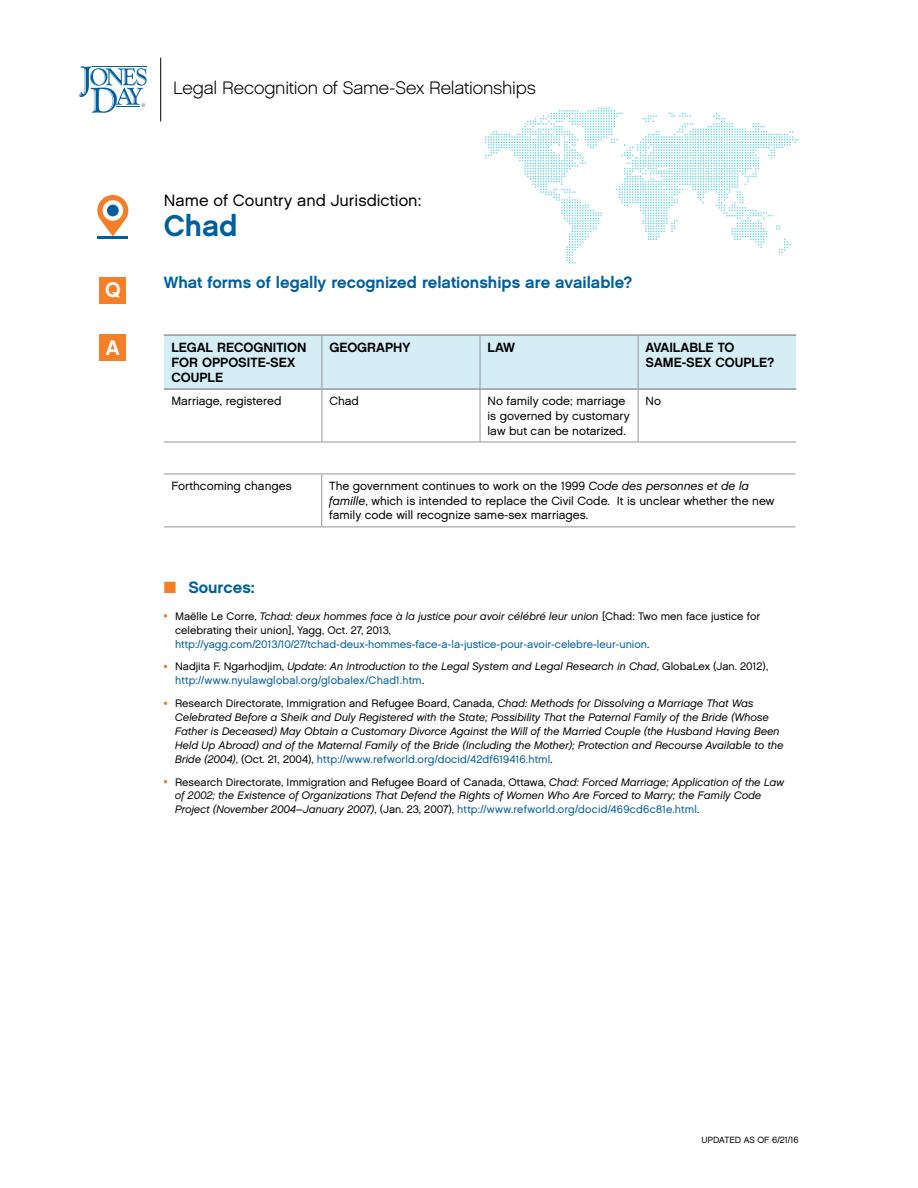
<style>
.page{position:relative;width:918px;height:1188px;background:#fff}
.page>*{position:absolute;margin:0;border:0;box-sizing:border-box;transform-origin:0 0}
.CNTRY{font:29.7px "Chalet New York Nineteen Sixty";color:#005f9e}
.t1{font:21px "Chalet New York Nineteen Sixty";color:#fff}
.t2{font:18px "Chalet English Channel";letter-spacing:-.01em;color:#000}
.Q{font:16.35px "Chalet New York Nineteen Sixty";color:#005f9e}
.CNTRY-2{font:16.35px "Chalet London Nineteen Sixty";color:#000}
.SRC_Header_Bold_U_LC{font:16.35px "Chalet New York Nineteen Sixty";color:#005f9e}
.TBL_HEAD_B{font:13.35px/14.9px "Chalet New York Nineteen Sixty";color:#000}
.TBL_BC{font:11.85px/14.9px "Chalet London Nineteen Sixty";color:#000}
.t3{font:10.8px/13.8px "Chalet Oblique London";color:#000}
.t4{font:10.8px/13.8px "Chalet London Nineteen Sixty";color:#005f9e}
.t5{font:9px "Chalet London Nineteen Sixty";color:#000}
.s1{font-family:"Chalet Oblique London"}
.s2{color:#f57e29}
.s3{color:#000}
.s4{font-family:"Chalet Oblique London";color:#000}
.s5{font-family:"Chalet London Nineteen Sixty";color:#f57e29}
.s6{font-family:"Chalet London Nineteen Sixty"}
.s7{font-family:"Chalet London Nineteen Sixty";color:#005f9e}
</style>
<div class="page">
<div style="left:164px;top:336px;width:632px;height:52px;background:#d5eef5"></div>
<hr style="left:322px;top:336px;width:1px;height:52px;background:#939598">
<hr style="left:164px;top:334px;width:158px;height:2px;background:#939598">
<hr style="left:164px;top:388px;width:158px;height:2px;background:#939598">
<hr style="left:480px;top:336px;width:1px;height:52px;background:#939598">
<hr style="left:322px;top:334px;width:158px;height:2px;background:#939598">
<hr style="left:322px;top:388px;width:158px;height:2px;background:#939598">
<hr style="left:638px;top:336px;width:1px;height:52px;background:#939598">
<hr style="left:480px;top:334px;width:158px;height:2px;background:#939598">
<hr style="left:480px;top:388px;width:158px;height:2px;background:#939598">
<hr style="left:638px;top:334px;width:158px;height:2px;background:#939598">
<hr style="left:638px;top:388px;width:158px;height:2px;background:#939598">
<hr style="left:322px;top:390px;width:1px;height:52px;background:#939598">
<hr style="left:164px;top:442px;width:158px;height:1px;background:#939598">
<hr style="left:480px;top:390px;width:1px;height:52px;background:#939598">
<hr style="left:322px;top:442px;width:158px;height:1px;background:#939598">
<hr style="left:638px;top:390px;width:1px;height:52px;background:#939598">
<hr style="left:480px;top:442px;width:158px;height:1px;background:#939598">
<hr style="left:638px;top:442px;width:158px;height:1px;background:#939598">
<hr style="left:321px;top:474px;width:1px;height:53px;background:#939598">
<hr style="left:164px;top:474px;width:158px;height:1px;background:#939598">
<hr style="left:164px;top:527px;width:158px;height:1px;background:#939598">
<hr style="left:322px;top:474px;width:473px;height:1px;background:#939598">
<hr style="left:322px;top:527px;width:473px;height:1px;background:#939598">
<svg style="left:164px;top:614px;width:3px;height:4px"></svg>
<svg style="left:97px;top:195px;width:31px;height:41px"></svg>
<div style="left:103px;top:200px;width:20px;height:21px;background:#fff;border-radius:50%"></div>
<div style="left:107px;top:205px;width:12px;height:11px;background:#005f9e;border-radius:50%"></div>
<hr style="left:97px;top:236px;width:31px;height:3px;background:#005f9e">
<div style="left:100px;top:277px;width:26px;height:26px;background:#f57e29"></div>
<div style="left:100px;top:335px;width:26px;height:26px;background:#f57e29"></div>
<svg style="left:485px;top:107px;width:314px;height:157px"></svg>
<hr style="left:160px;top:58px;width:1px;height:63px;background:#000">
<svg style="left:79px;top:66px;width:68px;height:47px"></svg>
<p class="t1" style="left:105px;top:277px;width:17px">Q</p>
<p class="t1" style="left:106px;top:335px;width:16px">A</p>
<p class="t2" style="left:173px;top:77px;width:364px">Legal Recognition of Same-Sex Relationships</p>
<p class="CNTRY-2" style="left:164px;top:191px;width:259px">Name of Country and Jurisdiction:</p>
<p class="CNTRY" style="left:164px;top:208px;width:75px">Chad</p>
<p class="Q" style="left:164px;top:273px;width:470px">What forms of legally recognized relationships are available?</p>
<p class="TBL_HEAD_B" style="left:171px;top:340px;width:137px">LEGAL RECOGNITION<br>FOR OPPOSITE-SEX<br>COUPLE</p>
<p class="TBL_HEAD_B" style="left:329px;top:340px;width:82px">GEOGRAPHY</p>
<p class="TBL_HEAD_B" style="left:488px;top:340px;width:29px">LAW</p>
<p class="TBL_HEAD_B" style="left:646px;top:340px;width:130px">AVAILABLE TO<br>SAME-SEX COUPLE?</p>
<p class="TBL_BC" style="left:171px;top:393px;width:112px">Marriage, registered</p>
<p class="TBL_BC" style="left:329px;top:393px;width:31px">Chad</p>
<p class="TBL_BC" style="left:488px;top:393px;width:144px">No family code; marriage is governed by customary law but can be notarized.</p>
<p class="TBL_BC" style="left:646px;top:393px;width:17px">No</p>
<p class="TBL_BC" style="left:171px;top:478px;width:122px">Forthcoming changes</p>
<p class="TBL_BC" style="left:329px;top:478px;width:447px">The government continues to work on the 1999 <span class="s1">Code des personnes et de la famille</span>, which is intended to replace the Civil Code. It is unclear whether the new family code will recognize same-sex marriages.</p>
<p class="SRC_Header_Bold_U_LC" style="left:164px;top:577px;width:93px"><span class="s2">■</span> Sources:</p>
<p class="t4" style="left:175px;top:609px;width:587px;text-indent:-11px"><span class="s2">•</span> <span class="s3">Maëlle Le Corre,</span> <span class="s4">Tchad: deux hommes face à la justice pour avoir célébré leur union</span> <span class="s3">[Chad: Two men face justice for celebrating their union], Yagg, Oct. 27, 2013, </span>http://yagg.com/2013/10/27/tchad-deux-hommes-face-a-la-justice-pour-avoir-celebre-leur-union<span class="s3">.</span></p>
<p class="t3" style="left:175px;top:660px;width:595px;text-indent:-11px"><span class="s5">•</span> <span class="s6">Nadjita F. Ngarhodjim,</span> Update: An Introduction to the Legal System and Legal Research in Chad<span class="s6">, GlobaLex (Jan. 2012), </span><span class="s7">http://www.nyulawglobal.org/globalex/Chad1.htm</span><span class="s6">.</span></p>
<p class="t3" style="left:175px;top:697px;width:610px;text-indent:-11px"><span class="s5">•</span> <span class="s6">Research Directorate, Immigration and Refugee Board, Canada,</span> Chad: Methods for Dissolving a Marriage That Was Celebrated Before a Sheik and Duly Registered with the State; Possibility That the Paternal Family of the Bride (Whose Father is Deceased) May Obtain a Customary Divorce Against the Will of the Married Couple (the Husband Having Been Held Up Abroad) and of the Maternal Family of the Bride (Including the Mother); Protection and Recourse Available to the Bride (2004)<span class="s6">, (Oct. 21, 2004),</span> <span class="s7">http://www.refworld.org/docid/42df619416.html</span><span class="s6">.</span></p>
<p class="t3" style="left:175px;top:775px;width:611px;text-indent:-11px"><span class="s5">•</span> <span class="s6">Research Directorate, Immigration and Refugee Board of Canada, Ottawa,</span> Chad: Forced Marriage; Application of the Law of 2002; the Existence of Organizations That Defend the Rights of Women Who Are Forced to Marry; the Family Code<br>Project (November 2004–January 2007)<span class="s6">, (Jan. 23, 2007),</span> <span class="s7">http://www.refworld.org/docid/469cd6c81e.html</span><span class="s6">.</span></p>
<p class="t5" style="left:702px;top:1135px;width:98px">UPDATED AS OF 6/21/16</p>
</div>
